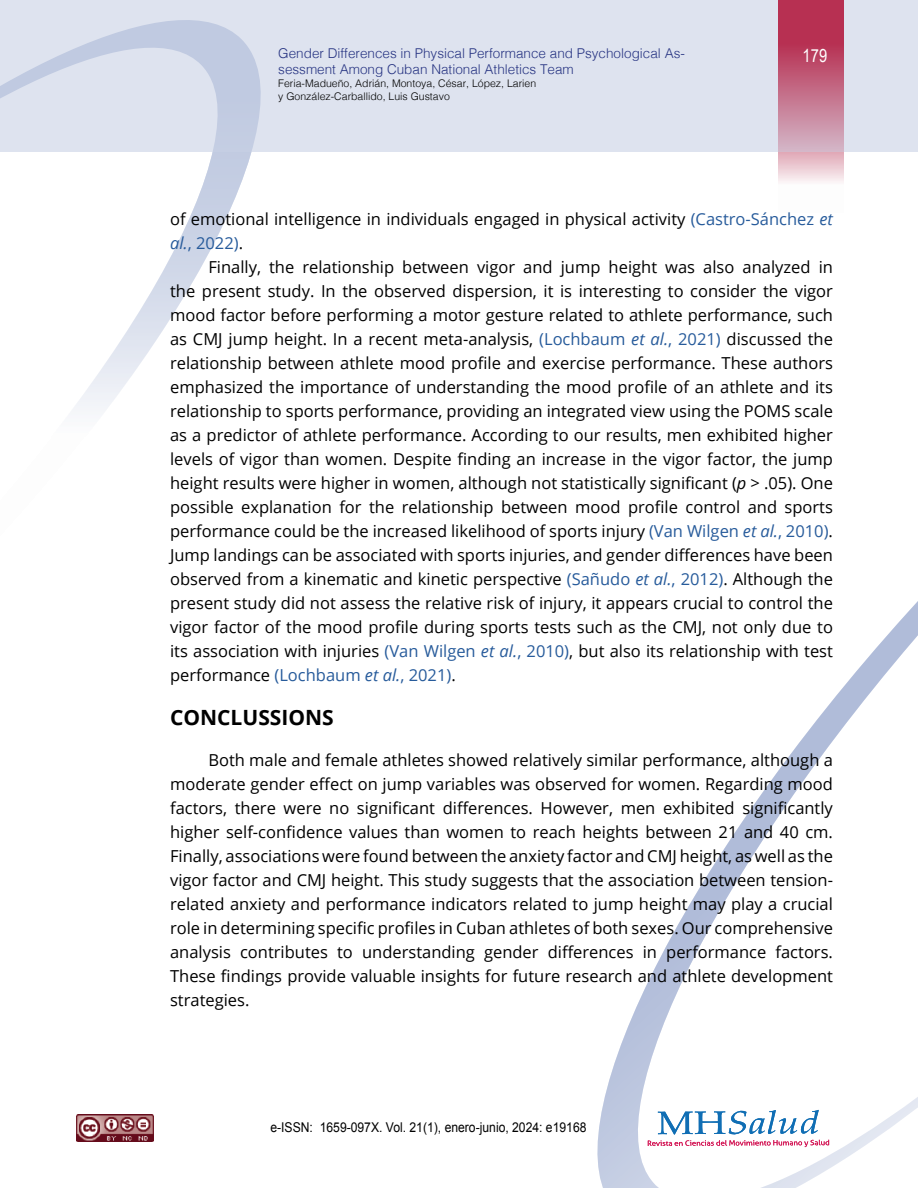
<style>
.page{position:relative;width:918px;height:1188px;background:#fff}
.page>*{position:absolute;margin:0;border:0;box-sizing:border-box;transform-origin:0 0}
.t1{font:700 21px "Open Sans";color:#000}
.t2{font:18px "Arial Narrow";color:#fff}
.t3{font:16.5px/24px "Open Sans";color:#000;text-align:justify}
.t4{font:300 13.5px/16.2px "Helvetica";color:#283583}
.t5{font:13.5px "Arial";color:#000;scale:.9 1}
.t6{font:300 10.5px/12.6px "Helvetica";color:#000}
.s1{color:#275b9b}
.s2{font-style:italic;color:#275b9b}
.s3{font-style:italic}
</style>
<div class="page">
<img style="left:77px;top:1115px;width:76px;height:27px">
<div style="left:0;top:0;width:918px;height:151px;background:#dee3ef"></div>
<svg style="left:0;top:20px;width:274px;height:391px"></svg>
<svg style="left:597px;top:601px;width:321px;height:587px"></svg>
<svg style="left:648px;top:1107px;width:181px;height:41px"></svg>
<svg style="left:778px;top:0;width:66px;height:182px;background:#c8728b"></svg>
<p class="t4" style="left:278px;top:44px;width:383px">Ef ctos del ntrenamiento cluster sobre la hipertrofia muscular:<br>Una revisión sistemática</p>
<p class="t6" style="left:278px;top:76px;width:336px">Miguel Alarcón-Rivera, Luis Benavides-Roca, Cristian Salazar Orellana,<br>Eduardo Guzmán-Muñoz</p>
<p class="t4" style="left:278px;top:44px;width:408px">Gender Differences in Physical Performance and Psychological As&shy;sessment Among Cuban National Athletics Team</p>
<p class="t6" style="left:278px;top:76px;width:259px">Feria-Madueño, Adrián, Montoya, César, López, Larien y González-Carballido, Luis Gustavo</p>
<p class="t2" style="left:803px;top:42px;width:26px">179</p>
<p class="t3" style="left:170px;top:207px;width:664px">of emotional intelligence in individuals engaged in physical activity <span class="s1">(Castro-Sánchez</span> <span class="s2">et al.</span><span class="s1">, 2022)</span>.</p>
<p class="t3" style="left:170px;top:255px;width:664px;text-indent:38px">Finally, the relationship between vigor and jump height was also analyzed in the present study. In the observed dispersion, it is interesting to consider the vigor mood factor before performing a motor gesture related to athlete performance, such as CMJ jump height. In a recent meta-analysis, <span class="s1">(Lochbaum</span> <span class="s2">et al.</span><span class="s1">, 2021)</span> discussed the relationship between athlete mood profile and exercise performance. These authors emphasized the importance of understanding the mood profile of an athlete and its relationship to sports performance, providing an integrated view using the POMS scale as a predictor of athlete performance. According to our results, men exhibited higher levels of vigor than women. Despite finding an increase in the vigor factor, the jump height results were higher in women, although not statistically significant (<span class="s3">p</span> &gt; .05). One possible explanation for the relationship between mood profile control and sports performance could be the increased likelihood of sports injury <span class="s1">(Van Wilgen</span> <span class="s2">et al.</span><span class="s1">, 2010)</span>.<br>Jump landings can be associated with sports injuries, and gender differences have been observed from a kinematic and kinetic perspective <span class="s1">(Sañudo</span> <span class="s2">et al.</span><span class="s1">, 2012)</span>. Although the present study did not assess the relative risk of injury, it appears crucial to control the vigor factor of the mood profile during sports tests such as the CMJ, not only due to its association with injuries <span class="s1">(Van Wilgen</span> <span class="s2">et al.</span><span class="s1">, 2010)</span>, but also its relationship with test performance <span class="s1">(Lochbaum</span> <span class="s2">et al.</span><span class="s1">, 2021)</span>.</p>
<p class="t1" style="left:170px;top:703px;width:165px">CONCLUSSIONS</p>
<p class="t3" style="left:170px;top:748px;width:664px;text-indent:38px">Both male and female athletes showed relatively similar performance, although a moderate gender effect on jump variables was observed for women. Regarding mood factors, there were no significant differences. However, men exhibited significantly higher self-confidence values than women to reach heights between 21 and 40 cm.<br>Finally, associations were found between the anxiety factor and CMJ height, as well as the vigor factor and CMJ height. This study suggests that the association between tension&shy;related anxiety and performance indicators related to jump height may play a crucial role in determining specific profiles in Cuban athletes of both sexes. Our comprehensive analysis contributes to understanding gender differences in performance factors.<br>These findings provide valuable insights for future research and athlete development strategies.</p>
<p class="t5" style="left:270px;top:1118px;width:353px">e-ISSN: 1659-097X. Vol. 21(1), enero-junio, 2024: e19168</p>
</div>
